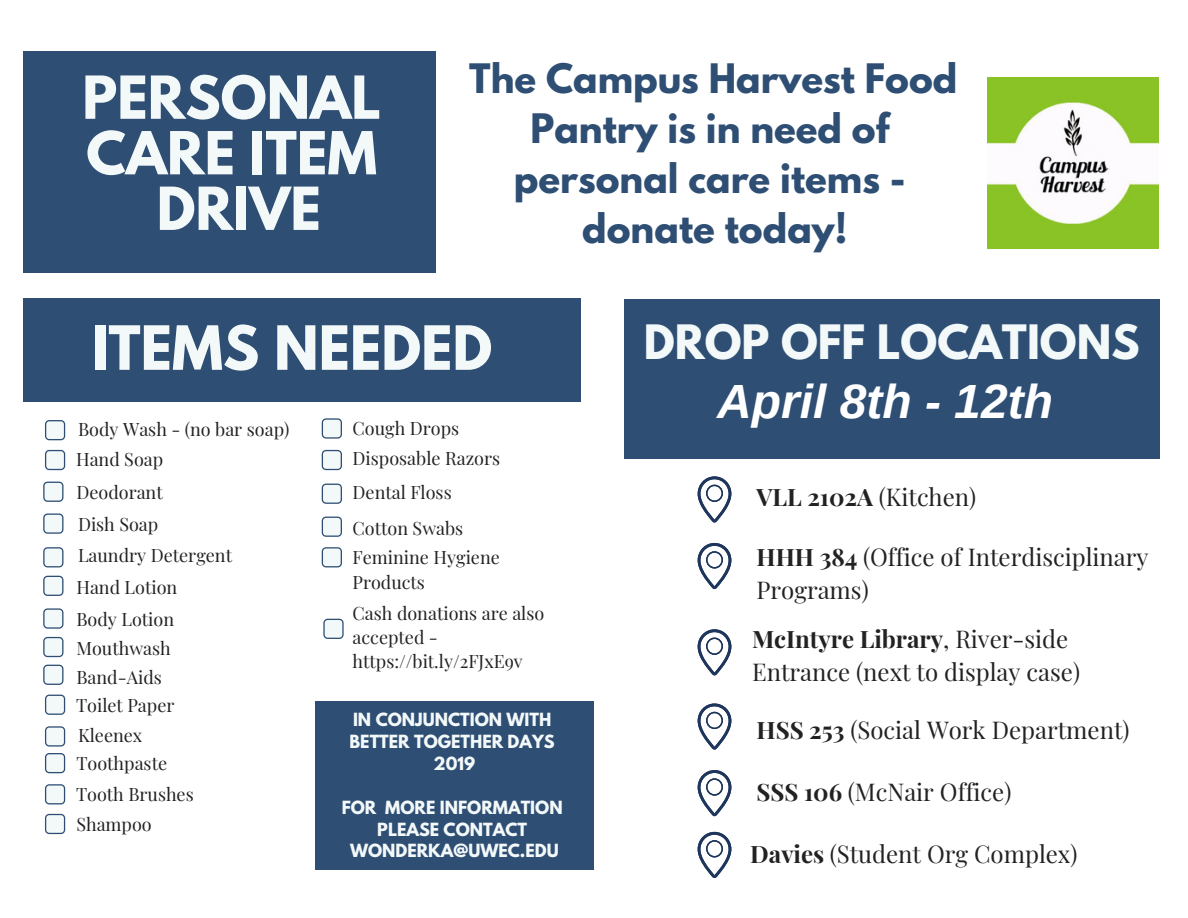
<style>
.page{position:relative;width:1188px;height:918px;background:#fff}
.page>*{position:absolute;margin:0;border:0;box-sizing:border-box;transform-origin:0 0}
.t1{font:700 54px "League Spartan";color:#f3f9f9}
.t2{font:700 52.5px/55.5px "League Spartan";color:#f3f9f9;text-align:center}
.t3{font:italic 700 48px "Arimo";color:#fff}
.t4{font:700 42px "League Spartan";color:#f3f9f9}
.t5{font:700 36px/49.9px "League Spartan";color:#2e4e74;text-align:center}
.t6{font:24px/32.8px "Playfair Display";color:#222}
.t7{font:18px/24.3px "Playfair Display";color:#222}
.t8{font:700 16.05px/21.9px "League Spartan";color:#f3f9f9;text-align:center}
.s1{font-weight:700}
</style>
<div class="page">
<div style="left:23px;top:52px;width:412px;height:220px;background:#2e4e74"></div>
<div style="left:23px;top:299px;width:558px;height:103px;background:#2e4e74"></div>
<div style="left:624px;top:299px;width:535px;height:160px;background:#2e4e74"></div>
<svg style="left:45px;top:420px;width:20px;height:20px"></svg>
<svg style="left:45px;top:450px;width:20px;height:20px"></svg>
<svg style="left:43px;top:482px;width:20px;height:20px"></svg>
<svg style="left:43px;top:513px;width:20px;height:21px"></svg>
<svg style="left:43px;top:547px;width:20px;height:20px"></svg>
<svg style="left:322px;top:418px;width:20px;height:21px"></svg>
<svg style="left:322px;top:450px;width:20px;height:20px"></svg>
<svg style="left:322px;top:484px;width:20px;height:20px"></svg>
<svg style="left:322px;top:517px;width:20px;height:20px"></svg>
<svg style="left:322px;top:547px;width:20px;height:20px"></svg>
<svg style="left:45px;top:695px;width:20px;height:20px"></svg>
<svg style="left:45px;top:726px;width:20px;height:21px"></svg>
<svg style="left:45px;top:753px;width:20px;height:20px"></svg>
<svg style="left:45px;top:784px;width:20px;height:20px"></svg>
<svg style="left:45px;top:814px;width:20px;height:20px"></svg>
<svg style="left:43px;top:576px;width:20px;height:20px"></svg>
<svg style="left:43px;top:608px;width:20px;height:21px"></svg>
<svg style="left:43px;top:637px;width:20px;height:20px"></svg>
<svg style="left:43px;top:665px;width:20px;height:20px"></svg>
<div style="left:315px;top:701px;width:279px;height:169px;background:#2e4e74"></div>
<img style="left:987px;top:77px;width:171px;height:171px">
<svg style="left:323px;top:619px;width:21px;height:20px"></svg>
<svg style="left:698px;top:832px;width:33px;height:46px"></svg>
<svg style="left:698px;top:770px;width:33px;height:46px"></svg>
<svg style="left:698px;top:703px;width:33px;height:47px"></svg>
<svg style="left:698px;top:543px;width:33px;height:46px"></svg>
<svg style="left:698px;top:476px;width:33px;height:47px"></svg>
<svg style="left:698px;top:629px;width:33px;height:46px"></svg>
<h2 class="t2" style="left:82px;top:77px;width:300px">PERSONAL<br>CARE ITEM<br>DRIVE</h2>
<h3 class="t5" style="left:469px;top:58px;width:490px">The Campus Harvest Food<br>Pantry is in need of personal care items - donate today!</h3>
<h1 class="t1" style="left:92px;top:321px;width:402px">ITEMS NEEDED</h1>
<h3 class="t4" style="left:644px;top:321px;width:497px">DROP OFF LOCATIONS</h3>
<p class="t7" style="left:76px;top:413px;width:215px;line-height:30.6px">Body Wash - (no bar soap)<br>Hand Soap</p>
<p class="t7" style="left:76px;top:476px;width:157px;line-height:31.7px">Deodorant<br>Dish Soap<br>Laundry Detergent</p>
<p class="t7" style="left:76px;top:571px;width:102px;line-height:31.8px">Hand Lotion<br>Body Lotion</p>
<p class="t7" style="left:76px;top:633px;width:96px;line-height:29px">Mouthwash<br>Band-Aids</p>
<p class="t7" style="left:76px;top:689px;width:100px;line-height:30.2px">Toilet Paper<br>Kleenex</p>
<p class="t7" style="left:76px;top:747px;width:119px;line-height:31.3px">Toothpaste<br>Tooth Brushes</p>
<p class="t7" style="left:76px;top:811px;width:77px">Shampoo</p>
<p class="t7" style="left:353px;top:413px;width:149px;line-height:30px">Cough Drops<br>Disposable Razors</p>
<p class="t7" style="left:353px;top:474px;width:112px;line-height:36.2px">Dental Floss<br>Cotton Swabs</p>
<p class="t7" style="left:353px;top:545px;width:149px">Feminine Hygiene<br>Products</p>
<p class="t7" style="left:353px;top:600px;width:193px">Cash donations are also accepted - https://bit.ly/2FJxE9v</p>
<p class="t8" style="left:350px;top:711px;width:207px">IN CONJUNCTION WITH<br>BETTER TOGETHER DAYS<br>2019</p>
<p class="t8" style="left:342px;top:798px;width:222px">FOR MORE INFORMATION<br>PLEASE CONTACT<br>WONDERKA@UWEC.EDU</p>
<h3 class="t3" style="left:717px;top:374px;width:337px">April 8th - 12th</h3>
<h3 class="t6" style="left:757px;top:479px;width:221px"><span class="s1">VLL 2102A</span> (Kitchen)</h3>
<h3 class="t6" style="left:757px;top:540px;width:394px"><span class="s1">HHH 384</span> (Office of Interdisciplinary<br>Programs)</h3>
<h3 class="t6" style="left:752px;top:622px;width:330px"><span class="s1">McIntyre Library</span>, River-side<br>Entrance (next to display case)</h3>
<h3 class="t6" style="left:757px;top:713px;width:375px"><span class="s1">HSS 253</span> (Social Work Department)</h3>
<h3 class="t6" style="left:757px;top:775px;width:256px"><span class="s1">SSS 106</span> (McNair Office)</h3>
<h3 class="t6" style="left:750px;top:837px;width:329px"><span class="s1">Davies</span> (Student Org Complex)</h3>
</div>
